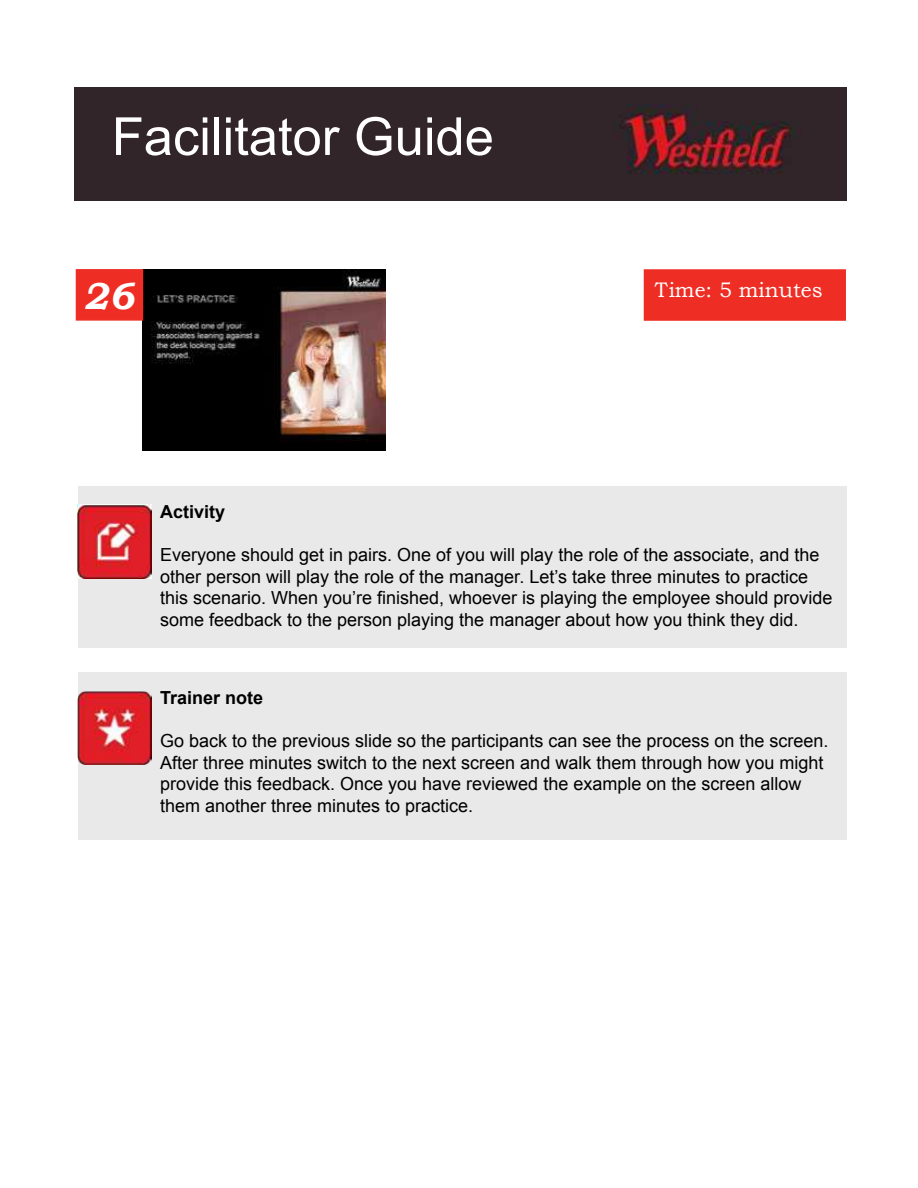
<style>
.page{position:relative;width:918px;height:1188px;background:#fff}
.page>*{position:absolute;margin:0;border:0;box-sizing:border-box;transform-origin:0 0}
.t1{font:52.5px "Arial";color:#fff}
.t2{font:italic 700 37.5px "Bookman Old Style";color:#fff}
.t3{font:21px "Bookman Old Style";color:#fff}
.t4{font:18px/21.6px "Arial";color:#000}
.t5{font:700 18px "Arial";color:#000}
</style>
<div class="page">
<img style="left:74px;top:87px;width:773px;height:114px">
<img style="left:143px;top:269px;width:242px;height:182px">
<div style="left:76px;top:269px;width:67px;height:52px;background:#ee2e24;border:2px solid #ee2e24"></div>
<div style="left:78px;top:487px;width:769px;height:161px;background:#e9e9ea"></div>
<img style="left:78px;top:505px;width:73px;height:73px">
<div style="left:644px;top:269px;width:202px;height:52px;background:#ee2e24;border:2px solid #ee2e24"></div>
<div style="left:78px;top:673px;width:769px;height:167px;background:#e9e9ea"></div>
<img style="left:78px;top:691px;width:73px;height:73px">
<h1 class="t1" style="left:112px;top:102px;width:384px">Facilitator Guide</h1>
<h2 class="t2" style="left:83px;top:273px;width:52px">26</h2>
<p class="t3" style="left:655px;top:278px;width:170px">Time: 5 minutes</p>
<p class="t5" style="left:160px;top:500px;width:67px">Activity</p>
<p class="t4" style="left:160px;top:544px;width:674px">Everyone should get in pairs. One of you will play the role of the associate, and the other person will play the role of the manager. Let’s take three minutes to practice this scenario. When you’re finished, whoever is playing the employee should provide some feedback to the person playing the manager about how you think they did.</p>
<p class="t5" style="left:160px;top:686px;width:105px">Trainer note</p>
<p class="t4" style="left:160px;top:730px;width:670px">Go back to the previous slide so the participants can see the process on the screen.<br>After three minutes switch to the next screen and walk them through how you might provide this feedback. Once you have reviewed the example on the screen allow them another three minutes to practice.</p>
</div>
